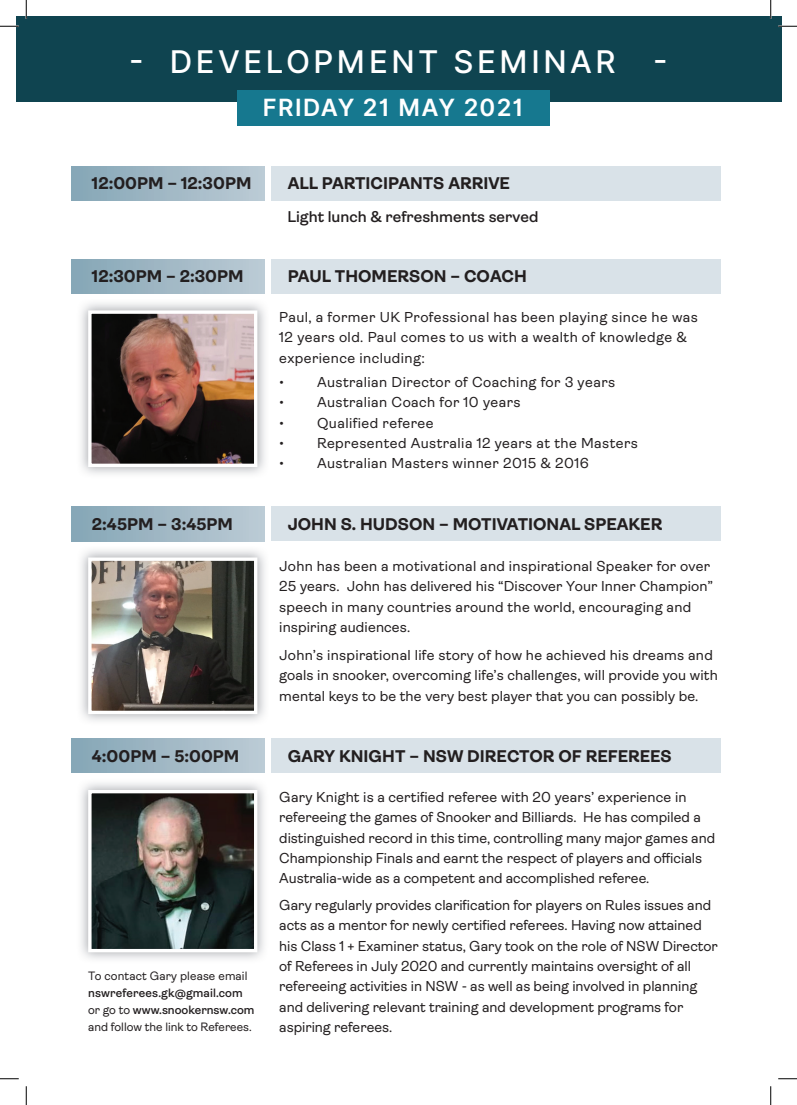
<style>
.page{position:relative;width:797px;height:1105px;background:#fff}
.page>*{position:absolute;margin:0;border:0;box-sizing:border-box;transform-origin:0 0}
.t1{font:500 31.25px "Inter";letter-spacing:.11em;color:#fff}
.t2{font:600 23.75px "Inter";letter-spacing:.05em;color:#fff}
.t3{font:700 17px "Ambit";color:#231f20}
.t4{font:600 15.62px "Ambit";color:#231f20}
.t5{font:14.38px/20.4px "Ambit";letter-spacing:.01em;color:#231f20}
.t6{font:14.38px/20.4px "Ambit";letter-spacing:.03em;color:#231f20}
.t7{font:600 12.12px/17px "Ambit";letter-spacing:.005em;color:#231f20}
.t8{font:12.12px "Ambit";letter-spacing:.01em;color:#231f20}
.s1{font-weight:400}
</style>
<div class="page">
<div style="left:271px;top:259px;width:449px;height:35px;background:#d9e2e8"></div>
<div style="left:71px;top:259px;width:194px;height:35px;background:linear-gradient(to right,#85a6b6,#bccbd5)"></div>
<div style="left:271px;top:167px;width:449px;height:34px;background:#d9e2e8"></div>
<div style="left:71px;top:167px;width:194px;height:34px;background:linear-gradient(to right,#85a6b6,#bccbd5)"></div>
<div style="left:271px;top:739px;width:449px;height:34px;background:#d9e2e8"></div>
<div style="left:71px;top:739px;width:194px;height:34px;background:linear-gradient(to right,#85a6b6,#bccbd5)"></div>
<div style="left:271px;top:507px;width:449px;height:34px;background:#d9e2e8"></div>
<div style="left:71px;top:507px;width:194px;height:34px;background:linear-gradient(to right,#85a6b6,#bccbd5)"></div>
<img style="left:81px;top:303px;width:184px;height:171px">
<img style="left:92px;top:314px;width:161px;height:149px">
<div style="left:88px;top:310px;width:169px;height:157px;border:3px solid #fff"></div>
<img style="left:81px;top:550px;width:184px;height:171px">
<img style="left:92px;top:561px;width:161px;height:149px">
<div style="left:88px;top:557px;width:169px;height:157px;border:3px solid #fff"></div>
<img style="left:81px;top:783px;width:183px;height:176px">
<img style="left:92px;top:794px;width:161px;height:154px">
<div style="left:88px;top:790px;width:169px;height:162px;border:3px solid #fff"></div>
<div style="left:16px;top:16px;width:765px;height:85px;background:#0f4450"></div>
<div style="left:237px;top:91px;width:312px;height:35px;background:#16788f"></div>
<svg style="left:0;top:25px;width:19px;height:2px"></svg>
<svg style="left:778px;top:25px;width:19px;height:2px"></svg>
<svg style="left:0;top:1078px;width:19px;height:1px"></svg>
<svg style="left:778px;top:1078px;width:19px;height:1px"></svg>
<svg style="left:25px;top:0;width:2px;height:19px"></svg>
<svg style="left:25px;top:1086px;width:2px;height:19px"></svg>
<svg style="left:770px;top:0;width:1px;height:19px"></svg>
<svg style="left:770px;top:1086px;width:1px;height:19px"></svg>
<h1 class="t1" style="left:129px;top:39px;width:540px">- DEVELOPMENT SEMINAR -</h1>
<h2 class="t2" style="left:263px;top:90px;width:262px">FRIDAY 21 MAY 2021</h2>
<p class="t3" style="left:92px;top:174px;width:161px">12:00PM – 12:30PM</p>
<p class="t3" style="left:288px;top:174px;width:224px">ALL PARTICIPANTS ARRIVE</p>
<p class="t4" style="left:287px;top:208px;width:252px">Light lunch &amp; refreshments served</p>
<p class="t3" style="left:92px;top:267px;width:153px">12:30PM – 2:30PM</p>
<p class="t3" style="left:288px;top:267px;width:241px">PAUL THOMERSON – COACH</p>
<p class="t6" style="left:279px;top:307px;width:420px">Paul, a former UK Professional has been playing since he was<br>12 years old. Paul comes to us with a wealth of knowledge &amp; experience including:</p>
<p class="t6" style="left:279px;top:372px;width:337px">• Australian Director of Coaching for 3 years</p>
<p class="t6" style="left:279px;top:392px;width:243px">• Australian Coach for 10 years</p>
<p class="t6" style="left:279px;top:413px;width:156px">• Qualified referee</p>
<p class="t6" style="left:279px;top:433px;width:360px">• Represented Australia 12 years at the Masters</p>
<p class="t6" style="left:279px;top:453px;width:311px">• Australian Masters winner 2015 &amp; 2016</p>
<p class="t3" style="left:92px;top:515px;width:143px">2:45PM – 3:45PM</p>
<p class="t3" style="left:288px;top:515px;width:376px">JOHN S. HUDSON – MOTIVATIONAL SPEAKER</p>
<p class="t5" style="left:279px;top:556px;width:435px">John has been a motivational and inspirational Speaker for over 25 years. John has delivered his “Discover Your Inner Champion” speech in many countries around the world, encouraging and inspiring audiences.</p>
<p class="t5" style="left:279px;top:645px;width:440px">John’s inspirational life story of how he achieved his dreams and goals in snooker, overcoming life’s challenges, will provide you with mental keys to be the very best player that you can possibly be.</p>
<p class="t3" style="left:92px;top:747px;width:149px">4:00PM – 5:00PM</p>
<p class="t3" style="left:288px;top:747px;width:385px">GARY KNIGHT – NSW DIRECTOR OF REFEREES</p>
<p class="t5" style="left:279px;top:787px;width:437px">Gary Knight is a certified referee with 20 years’ experience in refereeing the games of Snooker and Billiards. He has compiled a distinguished record in this time, controlling many major games and Championship Finals and earnt the respect of players and officials Australia-wide as a competent and accomplished referee.</p>
<p class="t5" style="left:279px;top:895px;width:440px">Gary regularly provides clarification for players on Rules issues and acts as a mentor for newly certified referees. Having now attained his Class 1 + Examiner status, Gary took on the role of NSW Director of Referees in July 2020 and currently maintains oversight of all refereeing activities in NSW - as well as being involved in planning and delivering relevant training and development programs for aspiring referees.</p>
<p class="t8" style="left:88px;top:969px;width:161px">To contact Gary please email</p>
<p class="t7" style="left:88px;top:985px;width:168px">nswreferees.gk@gmail.com <span class="s1">or go to</span> www.snookernsw.com <span class="s1">and follow the link to Referees.</span></p>
</div>
